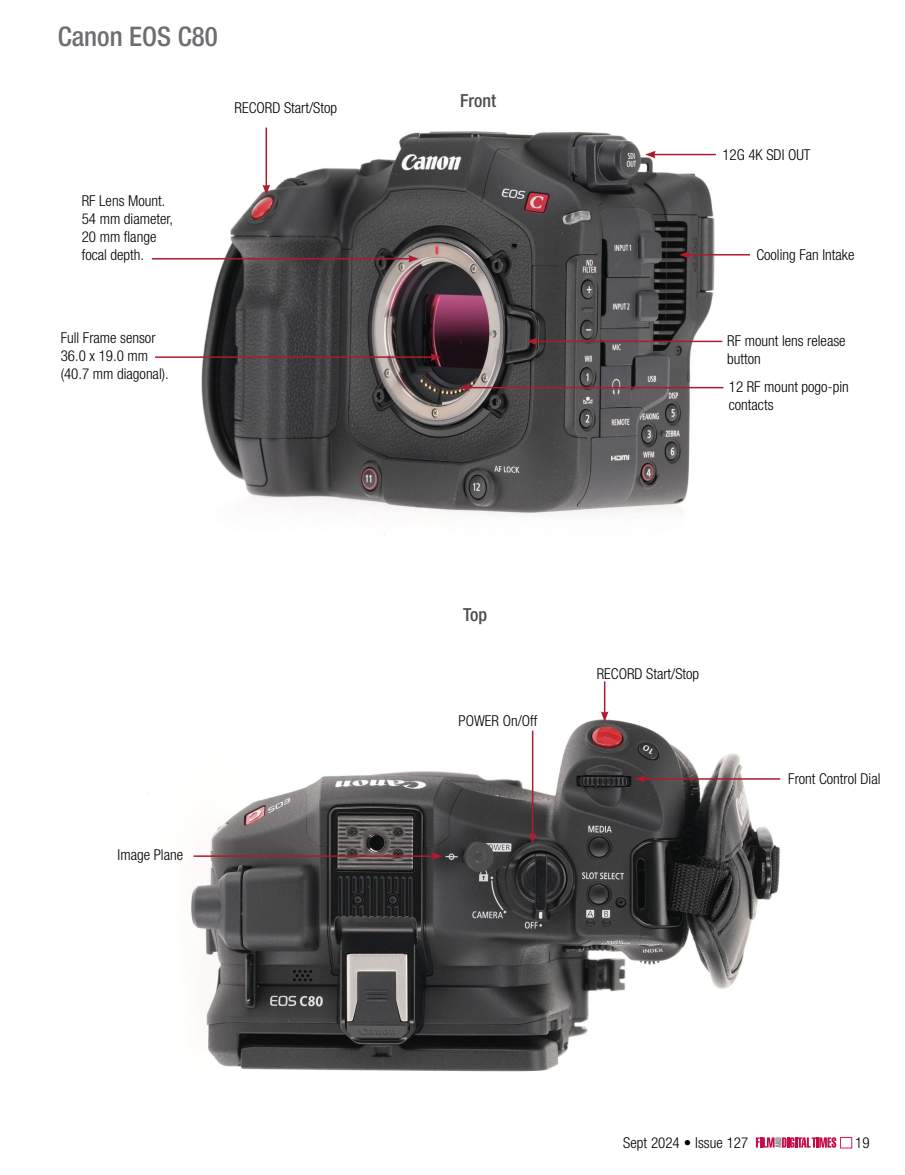
<style>
.page{position:relative;width:905px;height:1175px;background:#fff}
.page>*{position:absolute;margin:0;border:0;box-sizing:border-box;transform-origin:0 0}
.t1{font:500 condensed 27px "Helvetica Neue LT Std";color:#6d6e71}
.t2{font:500 condensed 18px "Helvetica Neue LT Std";color:#4d4d4f}
.t3{font:300 condensed 15px/18px "Helvetica Neue LT Std";color:#000}
</style>
<div class="page">
<svg style="left:755px;top:1137px;width:81px;height:10px"></svg>
<div style="left:840px;top:1137px;width:11px;height:11px;border:1px solid #ed174e"></div>
<img style="left:151px;top:128px;width:599px;height:407px">
<img style="left:148px;top:687px;width:633px;height:385px">
<hr style="left:152px;top:258px;width:258px;height:1px;background:#ae1b2e">
<svg style="left:408px;top:255px;width:10px;height:8px"></svg>
<hr style="left:535px;top:341px;width:187px;height:1px;background:#ae1b2e">
<svg style="left:526px;top:337px;width:11px;height:8px"></svg>
<hr style="left:467px;top:387px;width:256px;height:1px;background:#ae1b2e">
<svg style="left:459px;top:384px;width:11px;height:7px"></svg>
<hr style="left:155px;top:356px;width:278px;height:2px;background:#ae1b2e">
<svg style="left:430px;top:353px;width:11px;height:8px"></svg>
<hr style="left:265px;top:127px;width:2px;height:60px;background:#ae1b2e">
<svg style="left:262px;top:184px;width:8px;height:11px"></svg>
<hr style="left:653px;top:154px;width:63px;height:1px;background:#ae1b2e">
<svg style="left:645px;top:151px;width:10px;height:7px"></svg>
<hr style="left:687px;top:254px;width:63px;height:1px;background:#ae1b2e">
<svg style="left:679px;top:251px;width:10px;height:7px"></svg>
<hr style="left:193px;top:855px;width:241px;height:2px;background:#ae1b2e">
<svg style="left:432px;top:852px;width:10px;height:8px"></svg>
<hr style="left:532px;top:730px;width:1px;height:105px;background:#ae1b2e">
<svg style="left:529px;top:833px;width:7px;height:10px"></svg>
<hr style="left:604px;top:681px;width:1px;height:32px;background:#ae1b2e">
<svg style="left:601px;top:711px;width:7px;height:11px"></svg>
<hr style="left:643px;top:778px;width:137px;height:1px;background:#ae1b2e">
<svg style="left:634px;top:775px;width:11px;height:7px"></svg>
<h1 class="t1" style="left:58px;top:21px;width:161px">Canon EOS C80</h1>
<p class="t3" style="left:234px;top:99px;width:104px">RECORD Start/Stop</p>
<p class="t3" style="left:82px;top:191px;width:93px">RF Lens Mount.<br>54 mm diameter,<br>20 mm flange focal depth.</p>
<p class="t3" style="left:61px;top:329px;width:109px">Full Frame sensor<br>36.0 x 19.0 mm (40.7 mm diagonal).</p>
<p class="t3" style="left:118px;top:845px;width:67px">Image Plane</p>
<p class="t2" style="left:460px;top:89px;width:37px">Front</p>
<p class="t3" style="left:722px;top:145px;width:90px">12G 4K SDI OUT</p>
<p class="t3" style="left:756px;top:245px;width:99px">Cooling Fan Intake</p>
<p class="t3" style="left:727px;top:331px;width:120px">RF mount lens release button</p>
<p class="t3" style="left:728px;top:378px;width:121px">12 RF mount pogo-pin contacts</p>
<p class="t2" style="left:463px;top:603px;width:25px">Top</p>
<p class="t3" style="left:458px;top:711px;width:80px">POWER On/Off</p>
<p class="t3" style="left:596px;top:664px;width:104px">RECORD Start/Stop</p>
<p class="t3" style="left:788px;top:769px;width:94px">Front Control Dial</p>
<p class="t3" style="left:623px;top:1133px;width:127px">Sept 2024 • Issue 127</p>
<p class="t3" style="left:855px;top:1133px;width:16px">19</p>
</div>
